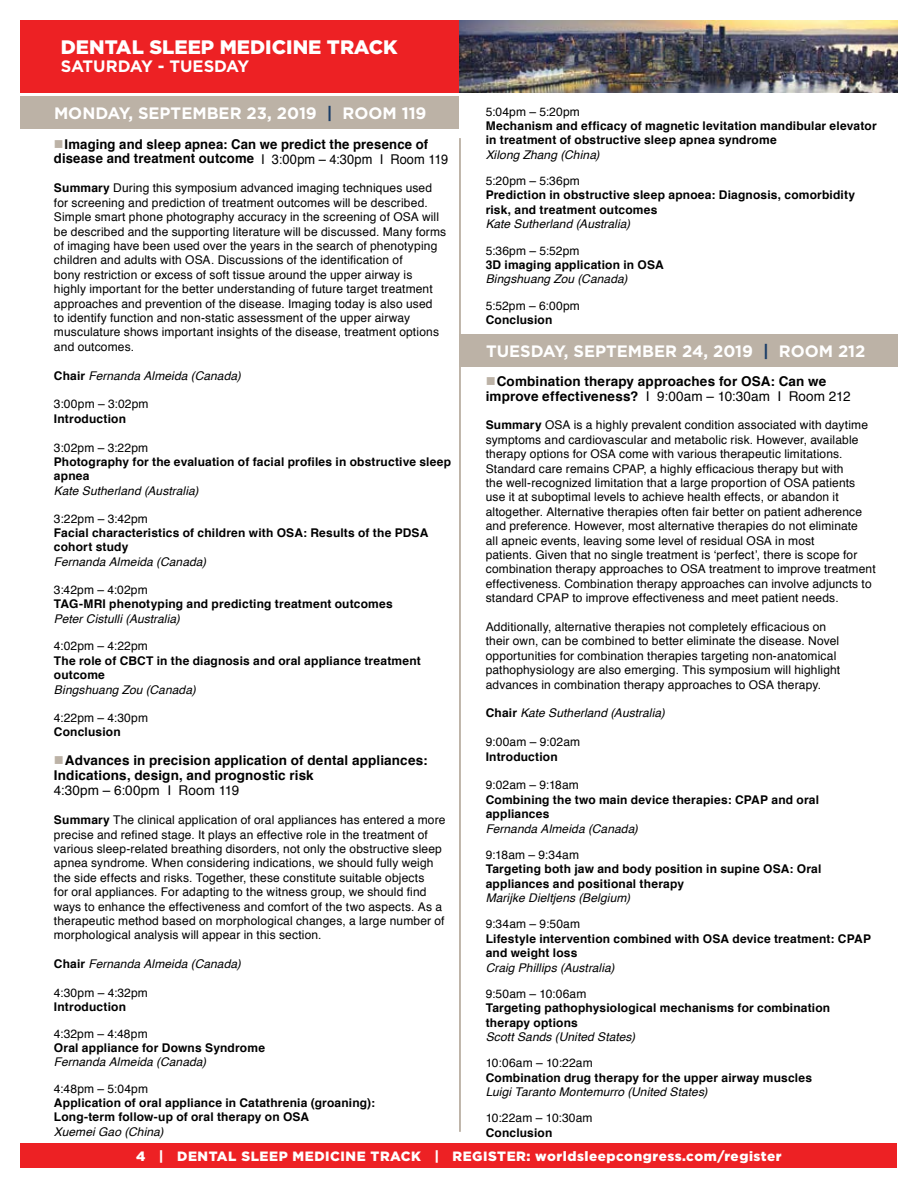
<style>
.page{position:relative;width:918px;height:1188px;background:#fff}
.page>*{position:absolute;margin:0;border:0;box-sizing:border-box;transform-origin:0 0}
.t1{font:900 19.5px "Gotham";color:#fff}
.t2{font:700 16.5px "Gotham";color:#fff}
.t3{font:700 13.5px/15px "Helvetica";letter-spacing:.01em;color:#000}
.t4{font:900 13.5px "Gotham";letter-spacing:.04em;color:#fff}
.t5{font:13.5px "Helvetica";letter-spacing:.01em;color:#000}
.t6{font:12px/14.4px "Helvetica";letter-spacing:.015em;color:#000}
.t7{font:700 12px/14.4px "Helvetica";letter-spacing:.015em;color:#000}
.t8{font:italic 12px "Helvetica";letter-spacing:.01em;color:#000}
.s1{color:#193c67}
.s2{color:#bcb2a6}
.s3{font-weight:400}
.s4{font-weight:700}
.s5{font-weight:700;font-style:normal}
</style>
<div class="page">
<hr style="left:459px;top:138px;width:2px;height:994px;background:#bcb2a6">
<div style="left:21px;top:1143px;width:876px;height:25px;background:#ed2124"></div>
<img style="left:459px;top:20px;width:439px;height:73px">
<div style="left:20px;top:20px;width:439px;height:73px;background:#ed2124"></div>
<div style="left:459px;top:334px;width:439px;height:33px;background:#bcb2a6"></div>
<div style="left:20px;top:96px;width:439px;height:33px;background:#bcb2a6"></div>
<h1 class="t1" style="left:61px;top:33px;width:339px">DENTAL SLEEP MEDICINE TRACK</h1>
<h2 class="t2" style="left:61px;top:55px;width:190px">SATURDAY - TUESDAY</h2>
<h2 class="t2" style="left:54px;top:102px;width:374px">MONDAY, SEPTEMBER 23, 2019 <span class="s1">|</span> ROOM 119</h2>
<p class="t3" style="left:54px;top:136px;width:396px"><span class="s2">■</span>Imaging and sleep apnea: Can we predict the presence of disease and treatment outcome <span class="s3">I 3:00pm – 4:30pm I Room 119</span></p>
<p class="t6" style="left:54px;top:181px;width:394px"><span class="s4">Summary</span> During this symposium advanced imaging techniques used for screening and prediction of treatment outcomes will be described.<br>Simple smart phone photography accuracy in the screening of OSA will be described and the supporting literature will be discussed. Many forms of imaging have been used over the years in the search of phenotyping children and adults with OSA. Discussions of the identification of<br>bony restriction or excess of soft tissue around the upper airway is highly important for the better understanding of future target treatment approaches and prevention of the disease. Imaging today is also used<br>to identify function and non-static assessment of the upper airway musculature shows important insights of the disease, treatment options and outcomes.</p>
<p class="t8" style="left:54px;top:366px;width:188px"><span class="s5">Chair</span> Fernanda Almeida (Canada)</p>
<p class="t6" style="left:54px;top:397px;width:96px">3:00pm – 3:02pm</p>
<p class="t7" style="left:54px;top:411px;width:74px">Introduction</p>
<p class="t6" style="left:54px;top:440px;width:96px">3:02pm – 3:22pm</p>
<p class="t7" style="left:54px;top:455px;width:399px">Photography for the evaluation of facial profiles in obstructive sleep apnea</p>
<p class="t8" style="left:54px;top:481px;width:146px">Kate Sutherland (Australia)</p>
<p class="t6" style="left:54px;top:512px;width:95px">3:22pm – 3:42pm</p>
<p class="t7" style="left:54px;top:526px;width:376px">Facial characteristics of children with OSA: Results of the PDSA cohort study</p>
<p class="t8" style="left:54px;top:552px;width:154px">Fernanda Almeida (Canada)</p>
<p class="t6" style="left:54px;top:583px;width:95px">3:42pm – 4:02pm</p>
<p class="t7" style="left:54px;top:597px;width:340px">TAG-MRI phenotyping and predicting treatment outcomes</p>
<p class="t8" style="left:54px;top:609px;width:127px">Peter Cistulli (Australia)</p>
<p class="t6" style="left:54px;top:639px;width:95px">4:02pm – 4:22pm</p>
<p class="t7" style="left:54px;top:654px;width:369px">The role of CBCT in the diagnosis and oral appliance treatment outcome</p>
<p class="t8" style="left:54px;top:680px;width:143px">Bingshuang Zou (Canada)</p>
<p class="t6" style="left:54px;top:710px;width:96px">4:22pm – 4:30pm</p>
<p class="t7" style="left:54px;top:725px;width:68px">Conclusion</p>
<p class="t3" style="left:54px;top:753px;width:375px"><span class="s2">■</span>Advances in precision application of dental appliances:<br>Indications, design, and prognostic risk</p>
<p class="t5" style="left:54px;top:780px;width:187px">4:30pm – 6:00pm I Room 119</p>
<p class="t6" style="left:54px;top:813px;width:393px"><span class="s4">Summary</span> The clinical application of oral appliances has entered a more precise and refined stage. It plays an effective role in the treatment of various sleep-related breathing disorders, not only the obstructive sleep apnea syndrome. When considering indications, we should fully weigh the side effects and risks. Together, these constitute suitable objects<br>for oral appliances. For adapting to the witness group, we should find ways to enhance the effectiveness and comfort of the two aspects. As a therapeutic method based on morphological changes, a large number of morphological analysis will appear in this section.</p>
<p class="t8" style="left:54px;top:954px;width:188px"><span class="s5">Chair</span> Fernanda Almeida (Canada)</p>
<p class="t6" style="left:54px;top:986px;width:96px">4:30pm – 4:32pm</p>
<p class="t7" style="left:54px;top:1000px;width:74px">Introduction</p>
<p class="t6" style="left:54px;top:1027px;width:95px">4:32pm – 4:48pm</p>
<p class="t7" style="left:54px;top:1041px;width:213px">Oral appliance for Downs Syndrome</p>
<p class="t8" style="left:54px;top:1053px;width:154px">Fernanda Almeida (Canada)</p>
<p class="t6" style="left:54px;top:1082px;width:96px">4:48pm – 5:04pm</p>
<p class="t7" style="left:54px;top:1096px;width:323px">Application of oral appliance in Catathrenia (groaning):<br>Long-term follow-up of oral therapy on OSA</p>
<p class="t8" style="left:54px;top:1122px;width:111px">Xuemei Gao (China)</p>
<p class="t6" style="left:486px;top:105px;width:96px">5:04pm – 5:20pm</p>
<p class="t7" style="left:486px;top:119px;width:392px">Mechanism and efficacy of magnetic levitation mandibular elevator in treatment of obstructive sleep apnea syndrome</p>
<p class="t8" style="left:486px;top:145px;width:115px">Xilong Zhang (China)</p>
<p class="t6" style="left:486px;top:174px;width:96px">5:20pm – 5:36pm</p>
<p class="t7" style="left:486px;top:188px;width:371px">Prediction in obstructive sleep apnoea: Diagnosis, comorbidity risk, and treatment outcomes</p>
<p class="t8" style="left:486px;top:215px;width:146px">Kate Sutherland (Australia)</p>
<p class="t6" style="left:486px;top:244px;width:95px">5:36pm – 5:52pm</p>
<p class="t7" style="left:486px;top:258px;width:180px">3D imaging application in OSA</p>
<p class="t8" style="left:486px;top:270px;width:143px">Bingshuang Zou (Canada)</p>
<p class="t6" style="left:486px;top:299px;width:96px">5:52pm – 6:00pm</p>
<p class="t7" style="left:486px;top:313px;width:68px">Conclusion</p>
<h2 class="t2" style="left:486px;top:340px;width:381px">TUESDAY, SEPTEMBER 24, 2019 <span class="s1">|</span> ROOM 212</h2>
<p class="t3" style="left:486px;top:373px;width:366px"><span class="s2">■</span>Combination therapy approaches for OSA: Can we improve effectiveness? <span class="s3">I 9:00am – 10:30am I Room 212</span></p>
<p class="t6" style="left:486px;top:418px;width:391px"><span class="s4">Summary</span> OSA is a highly prevalent condition associated with daytime symptoms and cardiovascular and metabolic risk. However, available therapy options for OSA come with various therapeutic limitations.<br>Standard care remains CPAP, a highly efficacious therapy but with<br>the well-recognized limitation that a large proportion of OSA patients use it at suboptimal levels to achieve health effects, or abandon it altogether. Alternative therapies often fair better on patient adherence and preference. However, most alternative therapies do not eliminate<br>all apneic events, leaving some level of residual OSA in most<br>patients. Given that no single treatment is ‘perfect’, there is scope for combination therapy approaches to OSA treatment to improve treatment effectiveness. Combination therapy approaches can involve adjuncts to standard CPAP to improve effectiveness and meet patient needs.</p>
<p class="t6" style="left:486px;top:620px;width:356px">Additionally, alternative therapies not completely efficacious on their own, can be combined to better eliminate the disease. Novel opportunities for combination therapies targeting non-anatomical pathophysiology are also emerging. This symposium will highlight advances in combination therapy approaches to OSA therapy.</p>
<p class="t8" style="left:486px;top:704px;width:181px"><span class="s5">Chair</span> Kate Sutherland (Australia)</p>
<p class="t6" style="left:486px;top:735px;width:96px">9:00am – 9:02am</p>
<p class="t7" style="left:486px;top:749px;width:74px">Introduction</p>
<p class="t6" style="left:486px;top:778px;width:95px">9:02am – 9:18am</p>
<p class="t7" style="left:486px;top:792px;width:335px">Combining the two main device therapies: CPAP and oral appliances</p>
<p class="t8" style="left:486px;top:819px;width:154px">Fernanda Almeida (Canada)</p>
<p class="t6" style="left:486px;top:848px;width:95px">9:18am – 9:34am</p>
<p class="t7" style="left:486px;top:862px;width:337px">Targeting both jaw and body position in supine OSA: Oral appliances and positional therapy</p>
<p class="t8" style="left:486px;top:888px;width:146px">Marijke Dieltjens (Belgium)</p>
<p class="t6" style="left:486px;top:917px;width:96px">9:34am – 9:50am</p>
<p class="t7" style="left:486px;top:931px;width:387px">Lifestyle intervention combined with OSA device treatment: CPAP and weight loss</p>
<p class="t8" style="left:486px;top:958px;width:130px">Craig Phillips (Australia)</p>
<p class="t6" style="left:486px;top:987px;width:102px">9:50am – 10:06am</p>
<p class="t7" style="left:486px;top:1001px;width:346px">Targeting pathophysiological mechanisms for combination therapy options</p>
<p class="t8" style="left:486px;top:1027px;width:151px">Scott Sands (United States)</p>
<p class="t6" style="left:486px;top:1056px;width:109px">10:06am – 10:22am</p>
<p class="t7" style="left:486px;top:1070px;width:328px">Combination drug therapy for the upper airway muscles</p>
<p class="t8" style="left:486px;top:1082px;width:223px">Luigi Taranto Montemurro (United States)</p>
<p class="t6" style="left:486px;top:1111px;width:108px">10:22am – 10:30am</p>
<p class="t7" style="left:486px;top:1125px;width:68px">Conclusion</p>
<p class="t4" style="left:136px;top:1147px;width:647px">4 | DENTAL SLEEP MEDICINE TRACK | REGISTER: worldsleepcongress.com/register</p>
</div>
